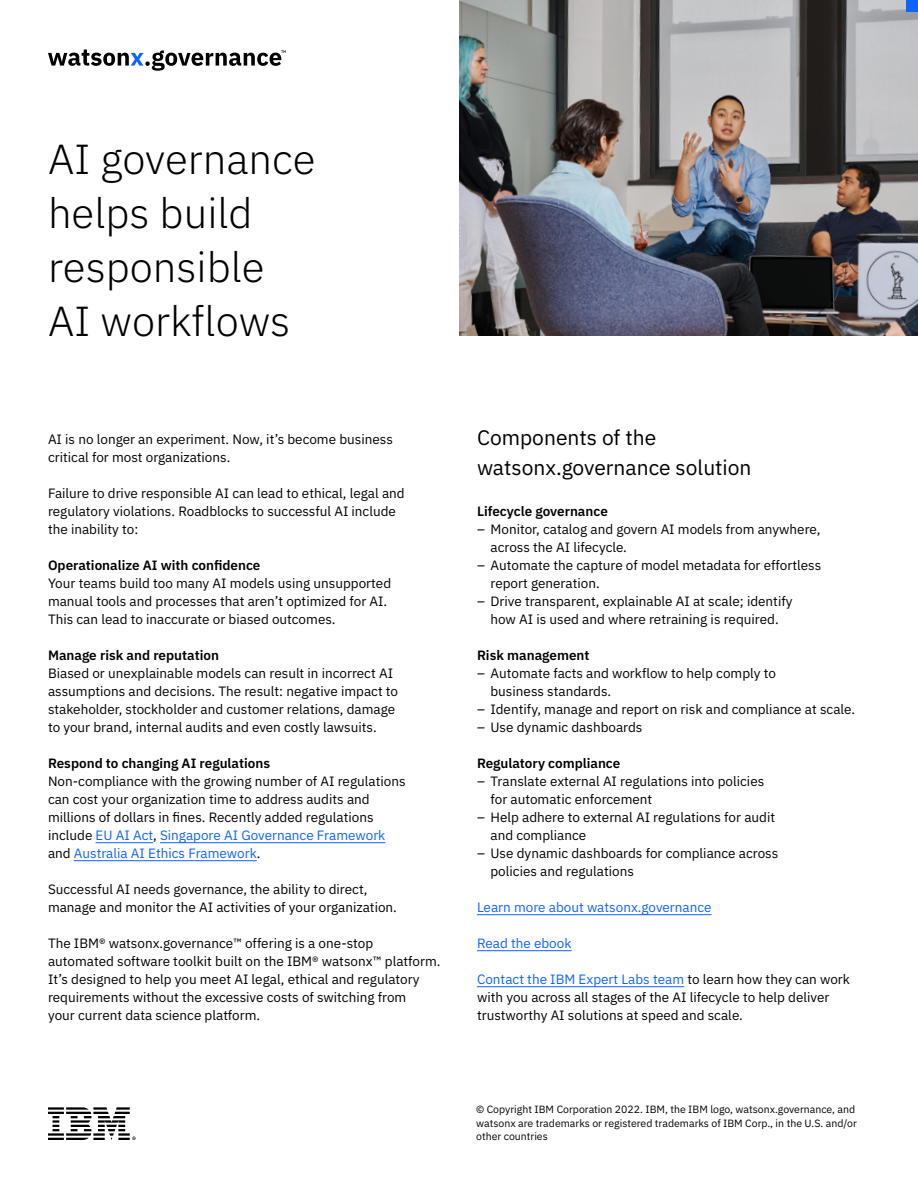
<style>
.page{position:relative;width:918px;height:1188px;background:#fff}
.page>*{position:absolute;margin:0;border:0;box-sizing:border-box;transform-origin:0 0}
.Title_28_36{font:300 42px/54px "IBM Plex Sans";color:#000}
.Subtitle{font:21px/30px "IBM Plex Sans";color:#000}
.Body_text{font:13.5px/18px "IBM Plex Sans";color:#000}
.List_bulleted_1{font:13.5px/18px "IBM Plex Sans";color:#000}
.Subheading{font:600 13.5px "IBM Plex Sans";color:#000}
.Body_text-2{font:13.5px "IBM Plex Sans";color:#0f62fe}
.Copyright{font:10.5px/13.5px "IBM Plex Sans";color:#000}
.s1{color:#0f62fe}
</style>
<div class="page">
<svg style="left:48px;top:50px;width:238px;height:21px"></svg>
<img style="left:459px;top:0;width:459px;height:336px">
<div style="left:906px;top:0;width:12px;height:12px;background:#0f62fe"></div>
<hr style="left:96px;top:842px;width:57px;height:1px;background:#0f62fe">
<hr style="left:160px;top:842px;width:225px;height:1px;background:#0f62fe">
<hr style="left:74px;top:860px;width:183px;height:1px;background:#0f62fe">
<hr style="left:477px;top:914px;width:235px;height:1px;background:#0f62fe">
<hr style="left:477px;top:950px;width:95px;height:1px;background:#0f62fe">
<hr style="left:477px;top:986px;width:207px;height:1px;background:#0f62fe">
<svg style="left:48px;top:1107px;width:88px;height:33px"></svg>
<h1 class="Title_28_36" style="left:48px;top:129px;width:269px">AI governance helps build responsible<br>AI workflows</h1>
<p class="Body_text" style="left:48px;top:429px;width:346px">AI is no longer an experiment. Now, it’s become business critical for most organizations.</p>
<p class="Body_text" style="left:48px;top:483px;width:358px">Failure to drive responsible AI can lead to ethical, legal and regulatory violations. Roadblocks to successful AI include the inability to:</p>
<h4 class="Subheading" style="left:48px;top:555px;width:214px">Operationalize AI with confidence</h4>
<p class="Body_text" style="left:48px;top:573px;width:345px">Your teams build too many AI models using unsupported manual tools and processes that aren’t optimized for AI.<br>This can lead to inaccurate or biased outcomes.</p>
<h4 class="Subheading" style="left:48px;top:645px;width:173px">Manage risk and reputation</h4>
<p class="Body_text" style="left:48px;top:663px;width:352px">Biased or unexplainable models can result in incorrect AI assumptions and decisions. The result: negative impact to stakeholder, stockholder and customer relations, damage to your brand, internal audits and even costly lawsuits.</p>
<h4 class="Subheading" style="left:48px;top:753px;width:224px">Respond to changing AI regulations</h4>
<p class="Body_text" style="left:48px;top:771px;width:359px">Non-compliance with the growing number of AI regulations can cost your organization time to address audits and millions of dollars in fines. Recently added regulations include <span class="s1">EU AI Act</span>, <span class="s1">Singapore AI Governance Framework </span>and <span class="s1">Australia AI Ethics Framework</span>.</p>
<p class="Body_text" style="left:48px;top:879px;width:350px">Successful AI needs governance, the ability to direct, manage and monitor the AI activities of your organization.</p>
<p class="Body_text" style="left:48px;top:933px;width:394px">The IBM® watsonx.governance™ offering is a one-stop automated software toolkit built on the IBM® watsonx™ platform.<br>It’s designed to help you meet AI legal, ethical and regulatory requirements without the excessive costs of switching from<br>your current data science platform.</p>
<h2 class="Subtitle" style="left:477px;top:421px;width:276px">Components of the watsonx.governance solution</h2>
<h4 class="Subheading" style="left:477px;top:501px;width:132px">Lifecycle governance</h4>
<p class="List_bulleted_1" style="left:490px;top:519px;width:331px;text-indent:-14px">– Monitor, catalog and govern AI models from anywhere, across the AI lifecycle.</p>
<p class="List_bulleted_1" style="left:490px;top:555px;width:332px;text-indent:-14px">– Automate the capture of model metadata for effortless report generation.</p>
<p class="List_bulleted_1" style="left:477px;top:591px;width:317px;text-align:center">– Drive transparent, explainable AI at scale; identify how AI is used and where retraining is required.</p>
<h4 class="Subheading" style="left:477px;top:645px;width:114px">Risk management</h4>
<p class="List_bulleted_1" style="left:490px;top:663px;width:287px;text-indent:-14px">– Automate facts and workflow to help comply to business standards.</p>
<p class="List_bulleted_1" style="left:477px;top:699px;width:380px">– Identify, manage and report on risk and compliance at scale.</p>
<p class="List_bulleted_1" style="left:477px;top:717px;width:167px">– Use dynamic dashboards</p>
<h4 class="Subheading" style="left:477px;top:753px;width:145px">Regulatory compliance</h4>
<p class="List_bulleted_1" style="left:490px;top:771px;width:275px;text-indent:-14px">– Translate external AI regulations into policies for automatic enforcement</p>
<p class="List_bulleted_1" style="left:490px;top:807px;width:286px;text-indent:-14px">– Help adhere to external AI regulations for audit and compliance</p>
<p class="List_bulleted_1" style="left:490px;top:843px;width:289px;text-indent:-14px">– Use dynamic dashboards for compliance across policies and regulations</p>
<p class="Body_text-2" style="left:477px;top:897px;width:236px">Learn more about watsonx.governance</p>
<p class="Body_text-2" style="left:477px;top:933px;width:96px">Read the ebook</p>
<p class="Body_text" style="left:477px;top:969px;width:375px"><span class="s1">Contact the IBM Expert Labs team</span> to learn how they can work with you across all stages of the AI lifecycle to help deliver trustworthy AI solutions at speed and scale.</p>
<p class="Copyright" style="left:476px;top:1102px;width:382px">© Copyright IBM Corporation 2022. IBM, the IBM logo, watsonx.governance, and watsonx are trademarks or registered trademarks of IBM Corp., in the U.S. and/or other countries</p>
</div>
